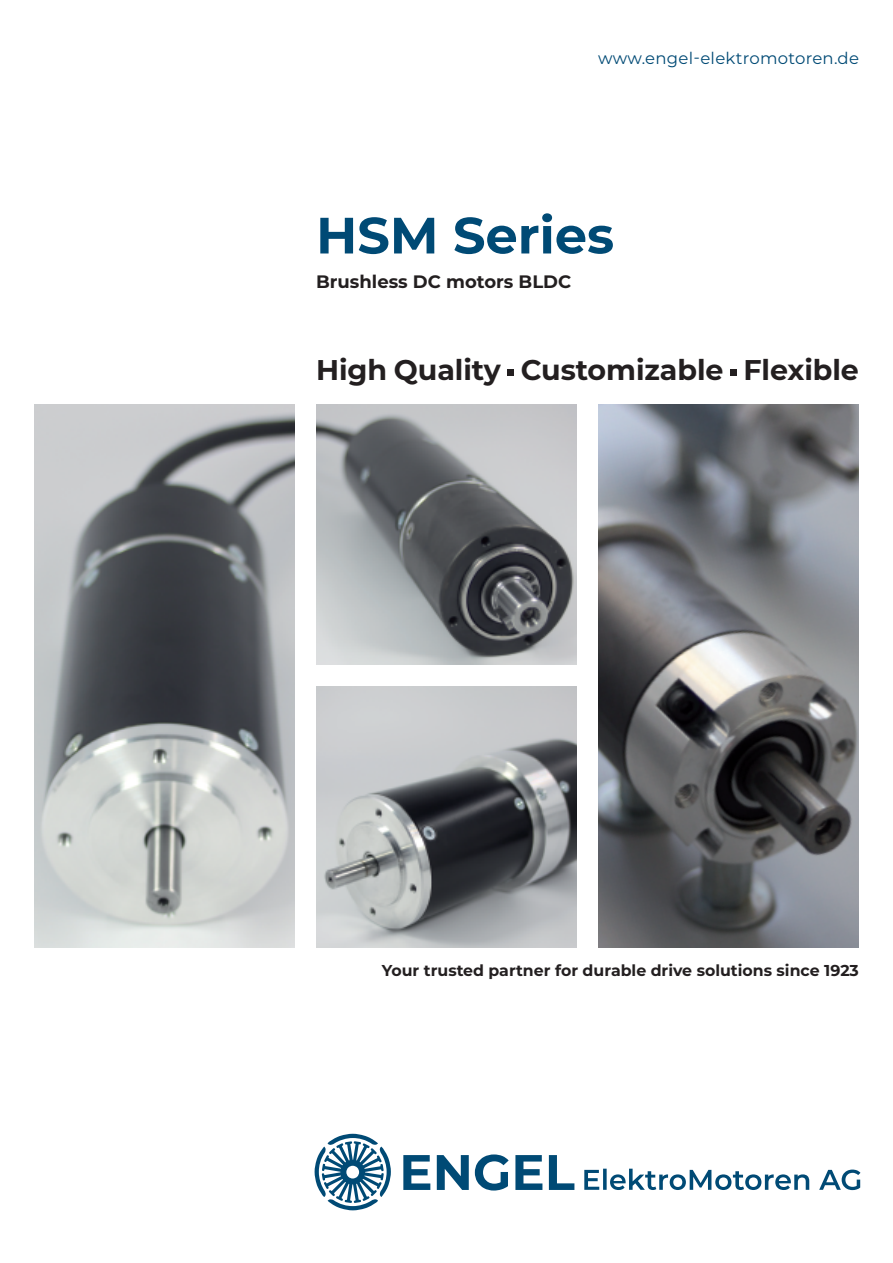
<style>
.page{position:relative;width:893px;height:1263px;background:#fff}
.page>*{position:absolute;margin:0;border:0;box-sizing:border-box;transform-origin:0 0}
.t1{font:700 51px "Montserrat";color:#004a75}
.t2{font:700 28.5px "Montserrat";letter-spacing:-.005em;color:#231f20}
.t3{font:700 18px "Montserrat";color:#231f20}
.t4{font:16.5px "Montserrat";letter-spacing:.015em;color:#004a75}
.t5{font:700 15.75px "Montserrat";color:#231f20}
</style>
<div class="page">
<div style="left:508px;top:369px;width:6px;height:7px;background:#231f20"></div>
<div style="left:730px;top:369px;width:7px;height:7px;background:#231f20"></div>
<svg style="left:403px;top:1154px;width:171px;height:36px"></svg>
<svg style="left:315px;top:1134px;width:76px;height:76px"></svg>
<img style="left:598px;top:404px;width:261px;height:543px">
<img style="left:34px;top:404px;width:261px;height:543px">
<img style="left:316px;top:686px;width:261px;height:261px">
<img style="left:316px;top:404px;width:261px;height:261px">
<svg style="left:584px;top:1169px;width:276px;height:21px"></svg>
<p class="t4" style="left:598px;top:47px;width:262px">www.engel-elektromotoren.de</p>
<h1 class="t1" style="left:316px;top:199px;width:299px">HSM Series</h1>
<p class="t3" style="left:316px;top:269px;width:257px">Brushless DC motors BLDC</p>
<h2 class="t2" style="left:316px;top:349px;width:544px">High Quality Customizable Flexible</h2>
<p class="t5" style="left:382px;top:959px;width:479px">Your trusted partner for durable drive solutions since 1923</p>
</div>
